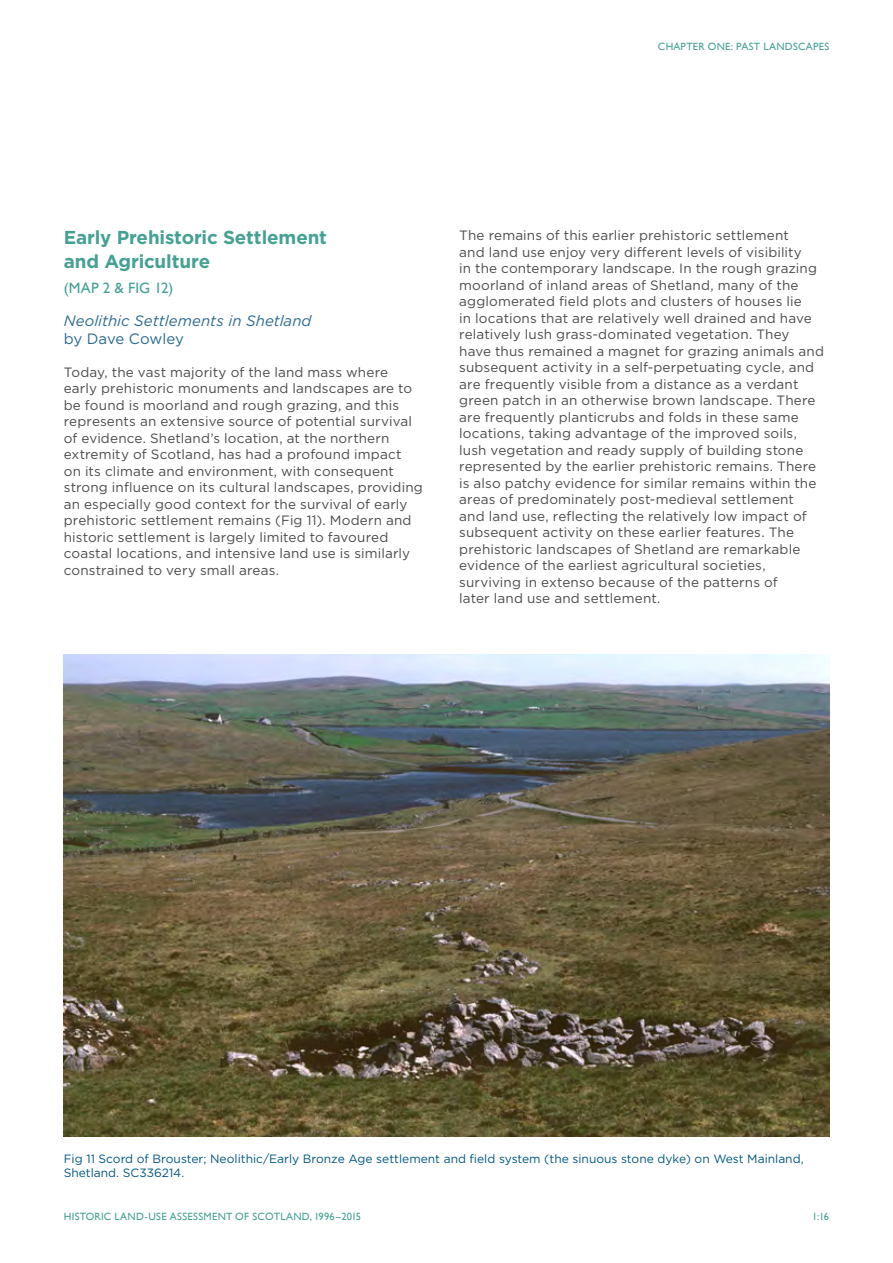
<style>
.page{position:relative;width:893px;height:1263px;background:#fff}
.page>*{position:absolute;margin:0;border:0;box-sizing:border-box;transform-origin:0 0}
.t1{font:700 18.75px/23.2px "Gotham";letter-spacing:-.01em;color:#45a194}
.t2{font:italic 15px "Gotham";letter-spacing:.005em;color:#2a6991}
.t3{font:15px "Gill Sans";letter-spacing:.015em;color:#45a194}
.t4{font:15px "Gotham";letter-spacing:-.015em;color:#2a6991}
.t5{font:13.5px/16.5px "Gotham";letter-spacing:.01em;color:#4b4b4d}
.t6{font:12px/14.4px "Gotham";color:#005782}
.t7{font:10.5px "Gill Sans";letter-spacing:.03em;color:#45a194}
</style>
<div class="page">
<img style="left:64px;top:654px;width:765px;height:482px">
<p class="t7" style="left:658px;top:40px;width:173px">CHAPTER ONE: PAST LANDSCAPES</p>
<h1 class="t1" style="left:64px;top:226px;width:265px">Early Prehistoric Settlement and Agriculture</h1>
<p class="t3" style="left:64px;top:279px;width:111px">(MAP 2 &amp; FIG 12)</p>
<p class="t2" style="left:64px;top:311px;width:249px">Neolithic Settlements in Shetland</p>
<p class="t4" style="left:64px;top:329px;width:122px">by Dave Cowley</p>
<p class="t5" style="left:64px;top:363px;width:360px">Today, the vast majority of the land mass where early prehistoric monuments and landscapes are to be found is moorland and rough grazing, and this represents an extensive source of potential survival of evidence. Shetland’s location, at the northern extremity of Scotland, has had a profound impact<br>on its climate and environment, with consequent strong influence on its cultural landscapes, providing an especially good context for the survival of early prehistoric settlement remains (Fig 11). Modern and historic settlement is largely limited to favoured coastal locations, and intensive land use is similarly constrained to very small areas.</p>
<p class="t5" style="left:459px;top:227px;width:366px">The remains of this earlier prehistoric settlement<br>and land use enjoy very different levels of visibility<br>in the contemporary landscape. In the rough grazing moorland of inland areas of Shetland, many of the agglomerated field plots and clusters of houses lie<br>in locations that are relatively well drained and have relatively lush grass-dominated vegetation. They have thus remained a magnet for grazing animals and subsequent activity in a self-perpetuating cycle, and are frequently visible from a distance as a verdant green patch in an otherwise brown landscape. There are frequently planticrubs and folds in these same locations, taking advantage of the improved soils, lush vegetation and ready supply of building stone represented by the earlier prehistoric remains. There is also patchy evidence for similar remains within the areas of predominately post-medieval settlement<br>and land use, reflecting the relatively low impact of subsequent activity on these earlier features. The prehistoric landscapes of Shetland are remarkable evidence of the earliest agricultural societies, surviving in extenso because of the patterns of<br>later land use and settlement.</p>
<p class="t6" style="left:64px;top:1151px;width:741px">Fig 11 Scord of Brouster; Neolithic/Early Bronze Age settlement and field system (the sinuous stone dyke) on West Mainland,<br>Shetland. SC336214.</p>
<p class="t7" style="left:64px;top:1211px;width:299px">HISTORIC LAND-USE ASSESSMENT OF SCOTLAND, 1996–2015</p>
<p class="t7" style="left:812px;top:1211px;width:19px">1:16</p>
</div>
